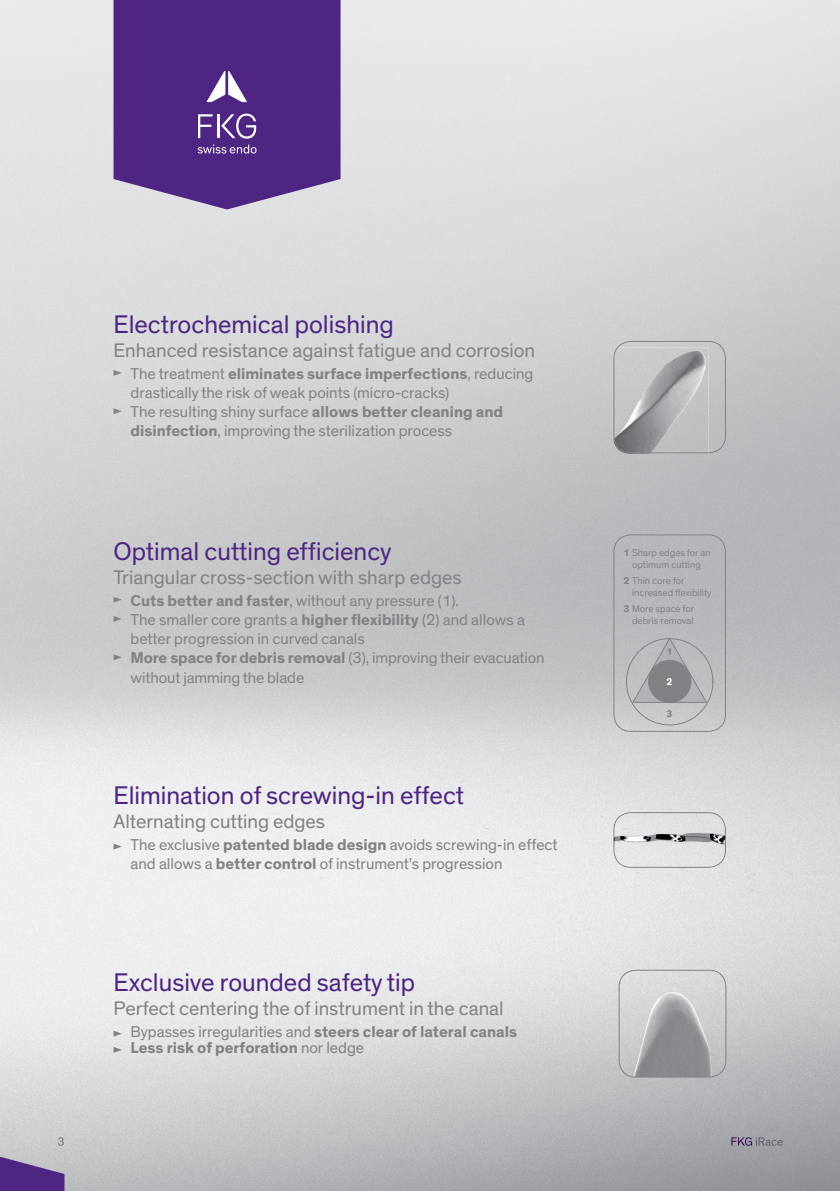
<style>
.page{position:relative;width:840px;height:1191px;background:#fff}
.page>*{position:absolute;margin:0;border:0;box-sizing:border-box;transform-origin:0 0}
.t1{font:26px "Theinhardt";color:#4e2582}
.t2{font:20px "Theinhardt";color:#808285}
.t3{font:16px/19.2px "Theinhardt";color:#808285}
.t4{font:700 16px/16.2px "Theinhardt";color:#808285}
.t5{font:10px/12px "Theinhardt";color:#808285;text-align:center}
.t6{font:700 10px "Theinhardt";color:#808285}
.t7{font:700 10px "Theinhardt";color:#fff}
.s1{font-weight:700}
.s2{font-weight:400}
</style>
<div class="page">
<img style="left:0;top:0;width:839px;height:1191px">
<img style="left:731px;top:1137px;width:21px;height:8px">
<img style="left:755px;top:1137px;width:27px;height:8px">
<svg style="left:58px;top:1137px;width:6px;height:8px"></svg>
<svg style="left:613px;top:534px;width:112px;height:198px;background:#b4b5b8"></svg>
<svg style="left:613px;top:812px;width:112px;height:56px;background:#d1d2d4"></svg>
<svg style="left:613px;top:341px;width:112px;height:112px;background:#b4b5b8"></svg>
<svg style="left:618px;top:969px;width:108px;height:108px;background:#b7b9bb"></svg>
<svg style="left:113px;top:0;width:227px;height:209px;background:#593489"></svg>
<svg style="left:197px;top:145px;width:59px;height:8px"></svg>
<svg style="left:198px;top:114px;width:14px;height:24px"></svg>
<hr style="left:217px;top:114px;width:2px;height:24px;background:#fff">
<svg style="left:221px;top:114px;width:35px;height:25px"></svg>
<svg style="left:206px;top:71px;width:41px;height:31px"></svg>
<svg style="left:113px;top:843px;width:9px;height:6px"></svg>
<svg style="left:113px;top:370px;width:9px;height:6px"></svg>
<svg style="left:113px;top:408px;width:9px;height:6px"></svg>
<svg style="left:113px;top:597px;width:9px;height:6px"></svg>
<svg style="left:113px;top:616px;width:9px;height:6px"></svg>
<svg style="left:113px;top:654px;width:9px;height:6px"></svg>
<svg style="left:113px;top:1030px;width:9px;height:6px"></svg>
<svg style="left:113px;top:1047px;width:9px;height:6px"></svg>
<svg style="left:0;top:1156px;width:64px;height:35px;background:#6d4f94"></svg>
<h1 class="t1" style="left:113px;top:309px;width:281px">Electrochemical polishing</h1>
<p class="t2" style="left:113px;top:338px;width:423px">Enhanced resistance against fatigue and corrosion</p>
<p class="t3" style="left:130px;top:364px;width:404px">The treatment <span class="s1">eliminates surface imperfections</span>, reducing drastically the risk of weak points (micro-cracks)<br>The resulting shiny surface <span class="s1">allows better cleaning and disinfection</span>, improving the sterilization process</p>
<h1 class="t1" style="left:113px;top:536px;width:279px">Optimal cutting efficiency</h1>
<p class="t2" style="left:113px;top:565px;width:349px">Triangular cross-section with sharp edges</p>
<p class="t3" style="left:130px;top:591px;width:415px"><span class="s1">Cuts better and faster</span>, without any pressure (1).<br>The smaller core grants a <span class="s1">higher flexibility</span> (2) and allows a better progression in curved canals<br><span class="s1">More space for debris removal</span> (3), improving their evacuation without jamming the blade</p>
<h1 class="t1" style="left:113px;top:779px;width:352px">Elimination of screwing-in effect</h1>
<p class="t2" style="left:113px;top:809px;width:213px">Alternating cutting edges</p>
<p class="t3" style="left:130px;top:835px;width:428px">The exclusive <span class="s1">patented blade design</span> avoids screwing-in effect and allows a <span class="s1">better control</span> of instrument’s progression</p>
<h1 class="t1" style="left:113px;top:966px;width:303px">Exclusive rounded safety tip</h1>
<p class="t2" style="left:113px;top:996px;width:391px">Perfect centering the of instrument in the canal</p>
<p class="t4" style="left:130px;top:1023px;width:388px"><span class="s2">Bypasses irregularities and</span> steers clear of lateral canals<br>Less risk of perforation <span class="s2">nor ledge</span></p>
<p class="t5" style="left:623px;top:547px;width:89px"><span class="s1">1</span> Sharp edges for an optimum cutting</p>
<p class="t5" style="left:631px;top:575px;width:81px;text-align:left;text-indent:-8px"><span class="s1">2</span> Thin core for increased flexibility</p>
<p class="t5" style="left:623px;top:603px;width:72px;text-align:right"><span class="s1">3</span> More space for debris removal</p>
<p class="t6" style="left:666px;top:645px;width:7px">1</p>
<p class="t7" style="left:666px;top:675px;width:7px">2</p>
<p class="t6" style="left:666px;top:707px;width:7px">3</p>
</div>
